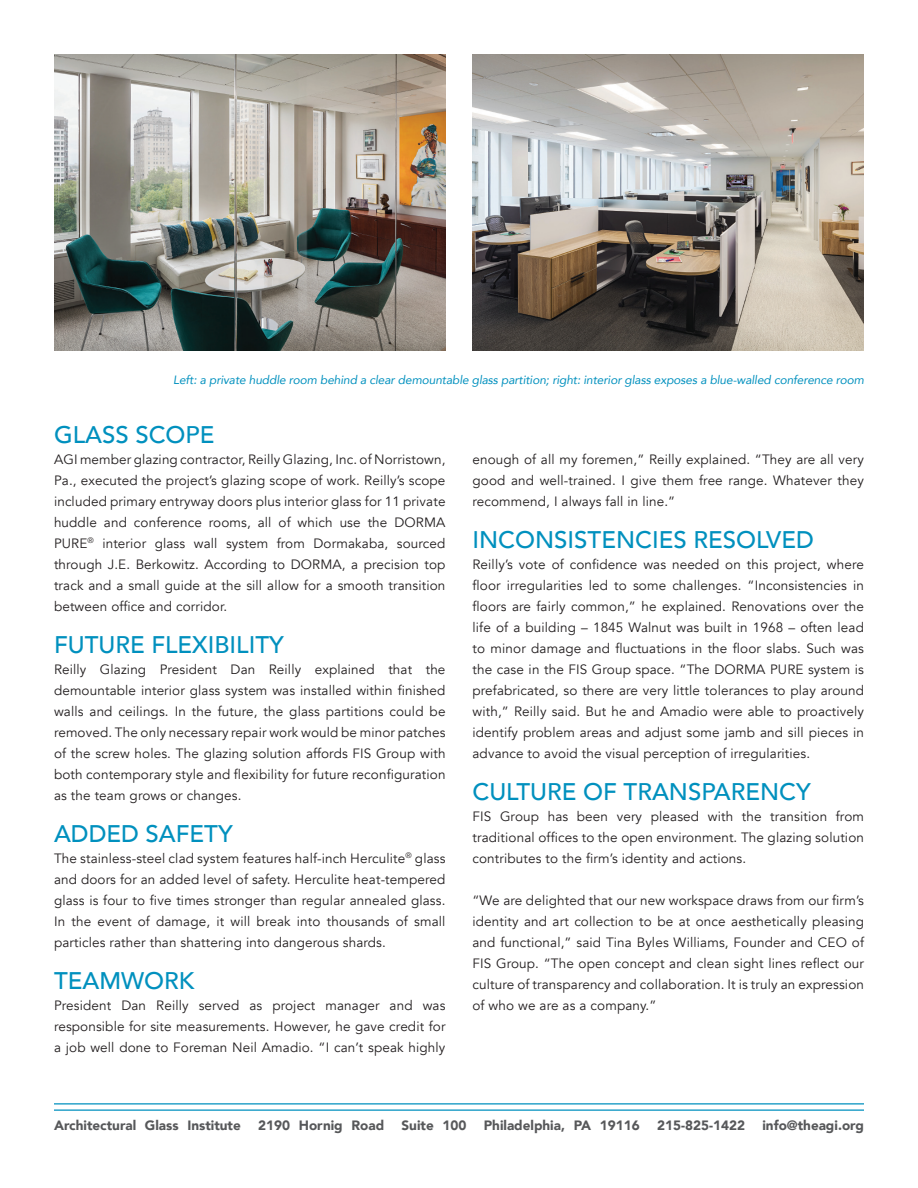
<style>
.page{position:relative;width:918px;height:1188px;background:#fff}
.page>*{position:absolute;margin:0;border:0;box-sizing:border-box;transform-origin:0 0}
.t1{font:500 24px "Avenir";color:#0090be}
.t2{font:13.5px/21px "Avenir";letter-spacing:.01em;color:#231f20;text-align:justify}
.t3{font:900 13.5px "Avenir";color:#57585a}
.t4{font:italic 12px "Avenir";letter-spacing:-.01em;color:#0090be}
</style>
<div class="page">
<hr style="left:54px;top:1103px;width:810px;height:2px;background:#0090be">
<hr style="left:54px;top:1109px;width:810px;height:2px;background:#0090be">
<img style="left:54px;top:54px;width:391px;height:297px">
<img style="left:472px;top:54px;width:392px;height:297px">
<p class="t4" style="left:173px;top:372px;width:692px">Left: a private huddle room behind a clear demountable glass partition; right: interior glass exposes a blue-walled conference room</p>
<p class="t1" style="left:54px;top:414px;width:162px">GLASS SCOPE</p>
<p class="t2" style="left:54px;top:449px;width:393px">AGI member glazing contractor, Reilly Glazing, Inc. of Norristown, Pa., executed the project’s glazing scope of work. Reilly’s scope included primary entryway doors plus interior glass for 11 private huddle and conference rooms, all of which use the DORMA PURE<sup>®</sup> interior glass wall system from Dormakaba, sourced through J.E. Berkowitz. According to DORMA, a precision top track and a small guide at the sill allow for a smooth transition between office and corridor.</p>
<p class="t1" style="left:54px;top:624px;width:231px">FUTURE FLEXIBILITY</p>
<p class="t2" style="left:54px;top:659px;width:393px">Reilly Glazing President Dan Reilly explained that the demountable interior glass system was installed within finished walls and ceilings. In the future, the glass partitions could be removed. The only necessary repair work would be minor patches of the screw holes. The glazing solution affords FIS Group with both contemporary style and flexibility for future reconfiguration as the team grows or changes.</p>
<p class="t1" style="left:54px;top:813px;width:180px">ADDED SAFETY</p>
<p class="t2" style="left:54px;top:848px;width:393px">The stainless-steel clad system features half-inch Herculite<sup>®</sup> glass and doors for an added level of safety. Herculite heat-tempered glass is four to five times stronger than regular annealed glass.<br>In the event of damage, it will break into thousands of small particles rather than shattering into dangerous shards.</p>
<p class="t1" style="left:54px;top:960px;width:142px">TEAMWORK</p>
<p class="t2" style="left:54px;top:995px;width:393px">President Dan Reilly served as project manager and was responsible for site measurements. However, he gave credit for a job well done to Foreman Neil Amadio. “I can’t speak highly</p>
<p class="t2" style="left:472px;top:449px;width:393px">enough of all my foremen,” Reilly explained. “They are all very good and well-trained. I give them free range. Whatever they recommend, I always fall in line.”</p>
<p class="t1" style="left:472px;top:519px;width:343px">INCONSISTENCIES RESOLVED</p>
<p class="t2" style="left:472px;top:554px;width:393px">Reilly’s vote of confidence was needed on this project, where floor irregularities led to some challenges. “Inconsistencies in floors are fairly common,” he explained. Renovations over the life of a building – 1845 Walnut was built in 1968 – often lead to minor damage and fluctuations in the floor slabs. Such was the case in the FIS Group space. “The DORMA PURE system is prefabricated, so there are very little tolerances to play around with,” Reilly said. But he and Amadio were able to proactively identify problem areas and adjust some jamb and sill pieces in advance to avoid the visual perception of irregularities.</p>
<p class="t1" style="left:472px;top:771px;width:340px">CULTURE OF TRANSPARENCY</p>
<p class="t2" style="left:472px;top:806px;width:393px">FIS Group has been very pleased with the transition from traditional offices to the open environment. The glazing solution contributes to the firm’s identity and actions.</p>
<p class="t2" style="left:472px;top:890px;width:393px">“We are delighted that our new workspace draws from our firm’s identity and art collection to be at once aesthetically pleasing and functional,” said Tina Byles Williams, Founder and CEO of FIS Group. “The open concept and clean sight lines reflect our culture of transparency and collaboration. It is truly an expression of who we are as a company.”</p>
<p class="t3" style="left:54px;top:1114px;width:188px">Architectural Glass Institute</p>
<p class="t3" style="left:258px;top:1114px;width:128px">2190 Hornig Road</p>
<p class="t3" style="left:402px;top:1114px;width:66px">Suite 100</p>
<p class="t3" style="left:484px;top:1114px;width:158px">Philadelphia, PA 19116</p>
<p class="t3" style="left:657px;top:1114px;width:89px">215-825-1422</p>
<p class="t3" style="left:762px;top:1114px;width:103px">info@theagi.org</p>
</div>
